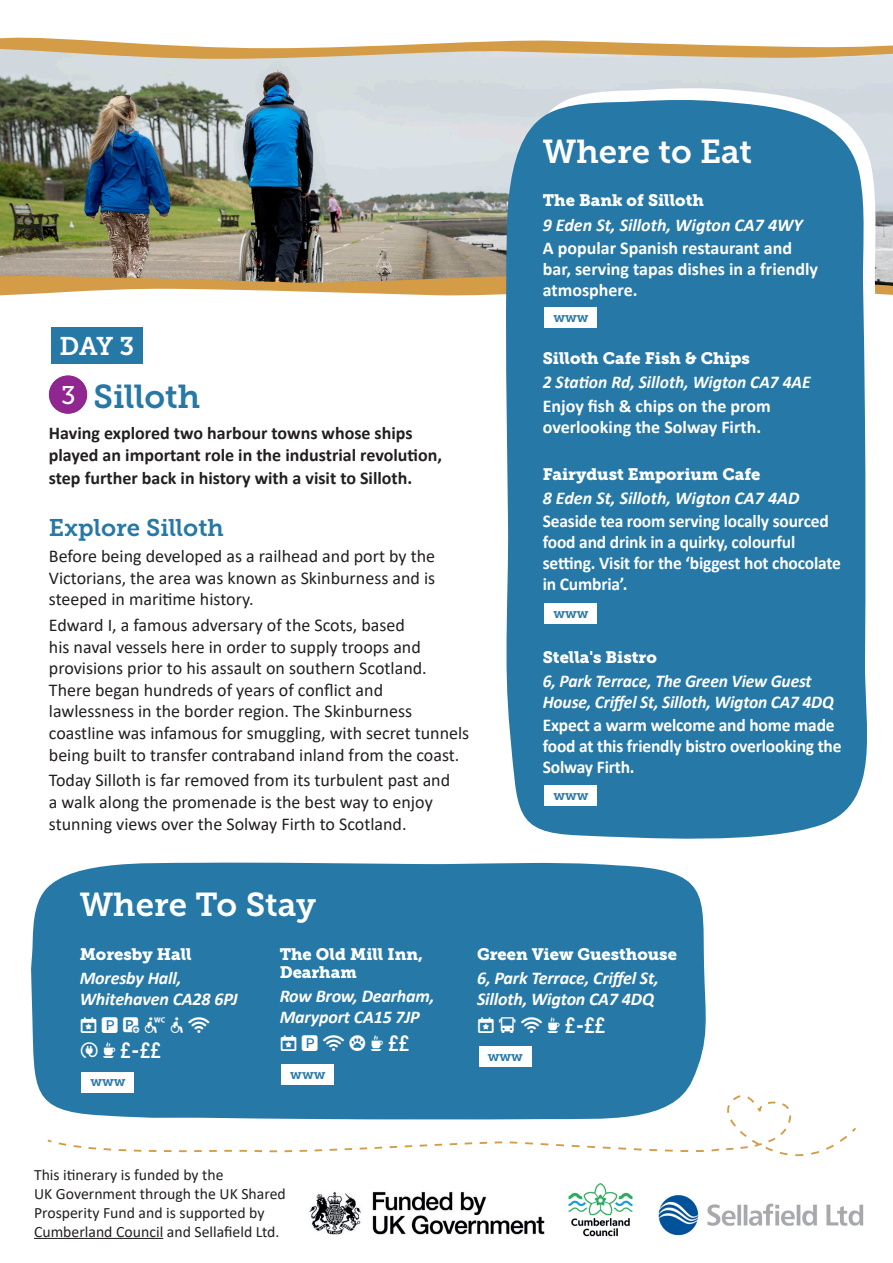
<style>
.page{position:relative;width:893px;height:1263px;background:#fff}
.page>*{position:absolute;margin:0;border:0;box-sizing:border-box;transform-origin:0 0}
.Pullout_-_Title{font:33px "Museo Slab 700";color:#fff}
.Days_-_Title{font:33px "Museo Slab 700";letter-spacing:-.005em;color:#2678a7}
.Days_-_Day_1__2__3_etc{font:25.5px "Museo Slab 700";color:#fff}
.t1{font:25.5px "Museo Slab 500";color:#fff}
.Subheading{font:24px "Museo Slab 700";color:#2678a7}
.t2{font:22.5px/25.5px "Tourism Font 2024";letter-spacing:.15em;color:#fff}
.Days_-_Body_Text{font:18px/21.6px "Calibri";color:#231f20}
.Pullout_-_Venue_Address{font:700 18px/21px "Calibri";letter-spacing:-.01em;color:#fff}
.Pullout_-_Venue_Address-2{font:italic 700 18px/21px "Calibri";letter-spacing:-.01em;color:#fff}
.Days_-_Intro{font:700 18px/22.5px "Calibri";color:#231f20}
.Pullout_-_Venue_Name_2__no_symbols{font:16.5px "Museo Slab 900";color:#fff}
.Pullout_-_Venue_Name{font:16.5px/18px "Museo Slab 900";color:#fff}
.t3{font:15.75px/18.9px "Calibri";color:#231f20}
.Days_-_Day_1__2__3_etc-2{font:13.5px "Museo Slab 700";color:#2678a7}
</style>
<div class="page">
<img style="left:0;top:59px;width:655px;height:216px">
<img style="left:655px;top:59px;width:238px;height:216px">
<svg style="left:0;top:275px;width:893px;height:13px;background:#bc9457"></svg>
<svg style="left:0;top:288px;width:893px;height:8px"></svg>
<svg style="left:515px;top:87px;width:368px;height:209px;fill:#d2d8e2"></svg>
<svg style="left:0;top:48px;width:893px;height:11px;background:#d4b27c"></svg>
<svg style="left:0;top:37px;width:893px;height:11px"></svg>
<div style="left:51px;top:327px;width:92px;height:37px;background:#2678a7"></div>
<div style="left:49px;top:375px;width:38px;height:39px;background:#90268f;border-radius:50%"></div>
<svg style="left:502px;top:99px;width:380px;height:740px;background:#3883ae"></svg>
<div style="left:545px;top:308px;width:52px;height:20px;background:#fff"></div>
<div style="left:545px;top:604px;width:52px;height:20px;background:#fff"></div>
<div style="left:545px;top:785px;width:52px;height:21px;background:#fff"></div>
<div style="left:31px;top:862px;width:675px;height:237px;background:#2678a7"></div>
<div style="left:82px;top:1072px;width:52px;height:20px;background:#fff"></div>
<div style="left:479px;top:1046px;width:52px;height:21px;background:#fff"></div>
<div style="left:282px;top:1064px;width:52px;height:21px;background:#fff"></div>
<svg style="left:45px;top:1094px;width:811px;height:62px"></svg>
<hr style="left:34px;top:1238px;width:129px;height:1px;background:#231f20">
<img style="left:309px;top:1191px;width:236px;height:44px">
<img style="left:568px;top:1183px;width:65px;height:54px">
<img style="left:658px;top:1195px;width:206px;height:41px">
<p class="Days_-_Day_1__2__3_etc" style="left:60px;top:331px;width:76px">DAY 3</p>
<p class="t1" style="left:61px;top:381px;width:16px">3</p>
<p class="Days_-_Title" style="left:94px;top:378px;width:108px">Silloth</p>
<p class="Days_-_Intro" style="left:49px;top:421px;width:395px">Having explored two harbour towns whose ships played an important role in the industrial revolution, step further back in history with a visit to Silloth.</p>
<p class="Subheading" style="left:49px;top:514px;width:176px">Explore Silloth</p>
<p class="Days_-_Body_Text" style="left:49px;top:545px;width:388px;text-align:justify">Before being developed as a railhead and port by the Victorians, the area was known as Skinburness and is steeped in maritime history.</p>
<p class="Days_-_Body_Text" style="left:49px;top:614px;width:422px">Edward I, a famous adversary of the Scots, based<br>his naval vessels here in order to supply troops and provisions prior to his assault on southern Scotland.<br>There began hundreds of years of conflict and lawlessness in the border region. The Skinburness coastline was infamous for smuggling, with secret tunnels being built to transfer contraband inland from the coast.</p>
<p class="Days_-_Body_Text" style="left:49px;top:769px;width:403px">Today Silloth is far removed from its turbulent past and a walk along the promenade is the best way to enjoy stunning views over the Solway Firth to Scotland.</p>
<p class="Pullout_-_Title" style="left:543px;top:133px;width:211px">Where to Eat</p>
<p class="Pullout_-_Venue_Name_2__no_symbols" style="left:543px;top:191px;width:163px">The Bank of Silloth</p>
<p class="Pullout_-_Venue_Address-2" style="left:543px;top:213px;width:262px">9 Eden St, Silloth, Wigton CA7 4WY</p>
<p class="Pullout_-_Venue_Address" style="left:543px;top:237px;width:277px">A popular Spanish restaurant and bar, serving tapas dishes in a friendly atmosphere.</p>
<p class="Days_-_Day_1__2__3_etc-2" style="left:553px;top:310px;width:37px">www</p>
<p class="Pullout_-_Venue_Name_2__no_symbols" style="left:543px;top:349px;width:209px">Silloth Cafe Fish &amp; Chips</p>
<p class="Pullout_-_Venue_Address-2" style="left:543px;top:371px;width:269px">2 Station Rd, Silloth, Wigton CA7 4AE</p>
<p class="Pullout_-_Venue_Address" style="left:543px;top:394px;width:229px;line-height:21.6px">Enjoy fish &amp; chips on the prom overlooking the Solway Firth.</p>
<p class="Pullout_-_Venue_Name_2__no_symbols" style="left:543px;top:464px;width:219px">Fairydust Emporium Cafe</p>
<p class="Pullout_-_Venue_Address-2" style="left:543px;top:487px;width:258px">8 Eden St, Silloth, Wigton CA7 4AD</p>
<p class="Pullout_-_Venue_Address" style="left:543px;top:510px;width:300px">Seaside tea room serving locally sourced food and drink in a quirky, colourful setting. Visit for the ‘biggest hot chocolate in Cumbria’.</p>
<p class="Days_-_Day_1__2__3_etc-2" style="left:553px;top:606px;width:37px">www</p>
<p class="Pullout_-_Venue_Name_2__no_symbols" style="left:543px;top:647px;width:116px">Stella's Bistro</p>
<p class="Pullout_-_Venue_Address-2" style="left:543px;top:670px;width:293px">6, Park Terrace, The Green View Guest<br>House, Criffel St, Silloth, Wigton CA7 4DQ</p>
<p class="Pullout_-_Venue_Address" style="left:543px;top:714px;width:300px">Expect a warm welcome and home made food at this friendly bistro overlooking the<br>Solway Firth.</p>
<p class="Days_-_Day_1__2__3_etc-2" style="left:553px;top:787px;width:37px">www</p>
<p class="Pullout_-_Title" style="left:80px;top:886px;width:238px">Where To Stay</p>
<p class="Pullout_-_Venue_Name" style="left:80px;top:945px;width:114px">Moresby Hall</p>
<p class="Pullout_-_Venue_Address-2" style="left:80px;top:967px;width:159px">Moresby Hall,<br>Whitehaven CA28 6PJ</p>
<p class="t2" style="left:80px;top:1012px;width:132px">YPQ86I<br>5R£-$</p>
<p class="Days_-_Day_1__2__3_etc-2" style="left:90px;top:1074px;width:37px">www</p>
<p class="Pullout_-_Venue_Name" style="left:280px;top:945px;width:145px">The Old Mill Inn,<br>Dearham</p>
<p class="Pullout_-_Venue_Address-2" style="left:280px;top:985px;width:156px">Row Brow, Dearham,<br>Maryport CA15 7JP</p>
<p class="t2" style="left:280px;top:1030px;width:132px">YPIDR$</p>
<p class="Days_-_Day_1__2__3_etc-2" style="left:290px;top:1066px;width:37px">www</p>
<p class="Pullout_-_Venue_Name" style="left:477px;top:945px;width:201px">Green View Guesthouse</p>
<p class="Pullout_-_Venue_Address-2" style="left:477px;top:967px;width:183px">6, Park Terrace, Criffel St,<br>Silloth, Wigton CA7 4DQ</p>
<p class="t2" style="left:477px;top:1012px;width:130px">Y2IR£-$</p>
<p class="Days_-_Day_1__2__3_etc-2" style="left:488px;top:1048px;width:37px">www</p>
<p class="t3" style="left:34px;top:1165px;width:253px">This itinerary is funded by the<br>UK Government through the UK Shared Prosperity Fund and is supported by Cumberland Council and Sellafield Ltd.</p>
</div>
